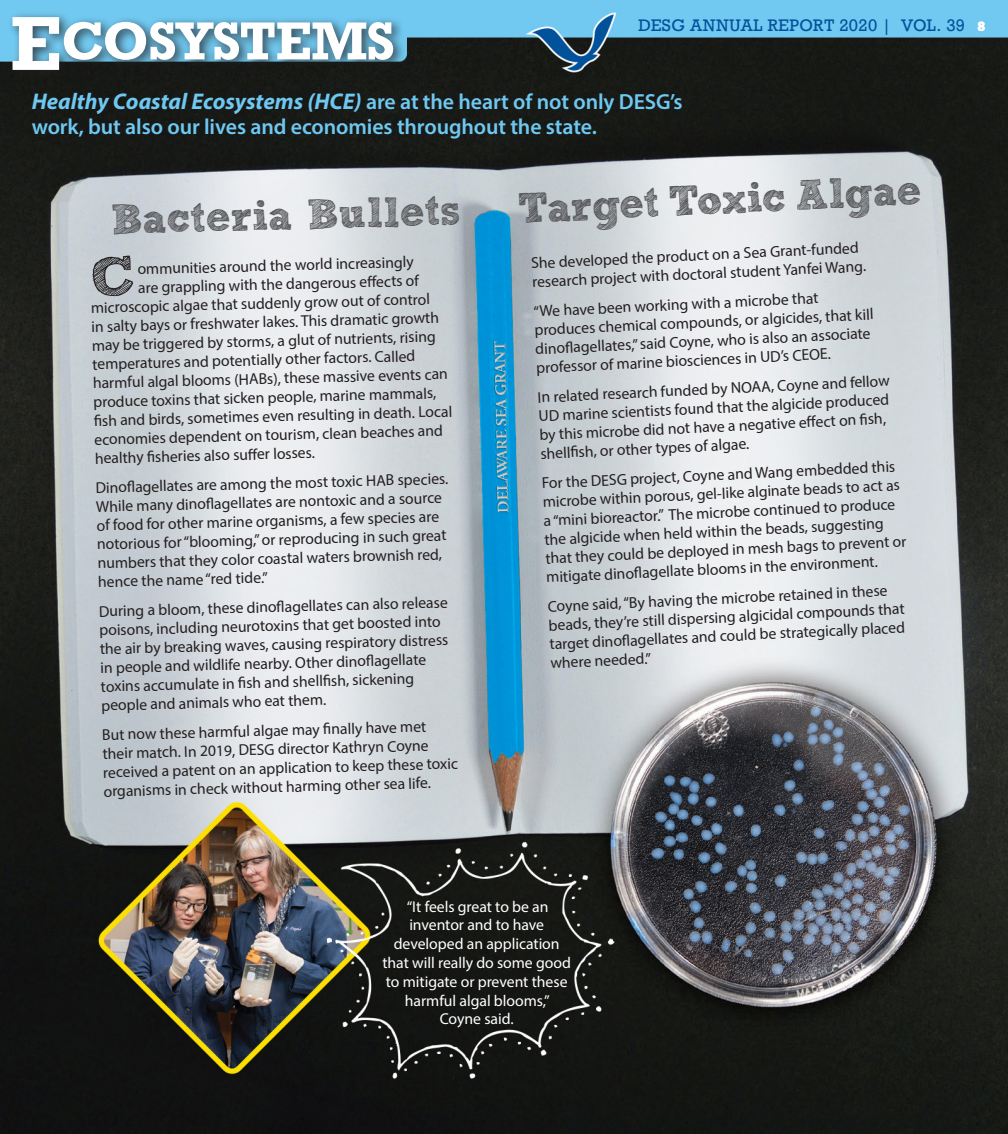
<style>
.page{position:relative;width:1008px;height:1134px;background:#fff}
.page>*{position:absolute;margin:0;border:0;box-sizing:border-box;transform-origin:0 0}
.t1{font:700 50.23px "Rockwell";letter-spacing:-.025em;color:#fff}
.t2{font:42px "Sketch Rockwell";color:#57585a}
.t3{font:italic 700 22.75px "Myriad Pro";color:#6ec8f1}
.t4{font:600 21.88px "Myriad Pro";letter-spacing:-.005em;color:#6ec8f1}
.stories{font:15.75px/18.7px "Myriad Pro";color:#231f20}
.stories-2{font:15.75px/18.7px "Myriad Pro";letter-spacing:-.005em;color:#fff;text-align:center}
.t5{font:15.75px "Rockwell";letter-spacing:.02em;color:#01529a}
.t6{font:900 14px "Myriad Pro";color:#fff}
.s1{font-size:71.75px}
.s2{font-weight:600;font-style:normal;font-size:21.88px}
</style>
<div class="page">
<img style="left:0;top:0;width:1008px;height:1134px">
<div style="left:0;top:11px;width:406px;height:73px;background:#231f20;opacity:.75"></div>
<div style="left:91px;top:256px;width:42px;height:41px;background:#c6cdd2"></div>
<h1 class="t1" style="left:10px;top:9px;width:387px"><span class="s1">E</span>COSYSTEMS</h1>
<p class="t5" style="left:638px;top:15px;width:328px">DESG ANNUAL REPORT 2020 | VOL. 39</p>
<p class="t3" style="left:32px;top:87px;width:652px">Healthy Coastal Ecosystems (HCE) <span class="s2">are at the heart of not only DESG’s</span></p>
<p class="t4" style="left:32px;top:112px;width:567px">work, but also our lives and economies throughout the state.</p>
<p class="t6" style="left:977px;top:18px;width:10px">8</p>
<p class="t2" style="left:110px;top:195px;width:352px;rotate:-1deg">Bacteria Bullets</p>
<p class="stories" style="left:137px;top:261px;width:278px;rotate:-2deg">ommunities around the world increasingly</p>
<p class="stories" style="left:138px;top:279px;width:283px;rotate:-2deg">are grappling with the dangerous eff ects of</p>
<p class="stories" style="left:91px;top:300px;width:341px;rotate:-2deg">microscopic algae that suddenly grow out of control</p>
<p class="stories" style="left:91px;top:319px;width:349px;rotate:-2deg">in salty bays or freshwater lakes. This dramatic growth</p>
<p class="stories" style="left:92px;top:337px;width:345px;rotate:-2deg">may be triggered by storms, a glut of nutrients, rising</p>
<p class="stories" style="left:92px;top:356px;width:324px;rotate:-2deg">temperatures and potentially other factors. Called</p>
<p class="stories" style="left:93px;top:375px;width:357px;rotate:-2deg">harmful algal blooms (HABs), these massive events can</p>
<p class="stories" style="left:93px;top:394px;width:344px;rotate:-2deg">produce toxins that sicken people, marine mammals,</p>
<p class="stories" style="left:94px;top:413px;width:360px;rotate:-2deg">fi sh and birds, sometimes even resulting in death. Local</p>
<p class="stories" style="left:94px;top:431px;width:350px;rotate:-2deg">economies dependent on tourism, clean beaches and</p>
<p class="stories" style="left:95px;top:450px;width:222px;rotate:-2deg">healthy fi sheries also suff er losses.</p>
<p class="stories" style="left:95px;top:480px;width:355px;rotate:-2deg">Dinofl agellates are among the most toxic HAB species.<br>While many dinofl agellates are nontoxic and a source of food for other marine organisms, a few species are notorious for “blooming,” or reproducing in such great numbers that they color coastal waters brownish red, hence the name “red tide.”</p>
<p class="stories" style="left:98px;top:603px;width:351px;rotate:-2deg">During a bloom, these dinofl agellates can also release poisons, including neurotoxins that get boosted into the air by breaking waves, causing respiratory distress in people and wildlife nearby. Other dinofl agellate toxins accumulate in fi sh and shellfi sh, sickening people and animals who eat them.</p>
<p class="stories" style="left:101px;top:727px;width:357px;rotate:-2deg">But now these harmful algae may fi nally have met their match. In 2019, DESG director Kathryn Coyne received a patent on an application to keep these toxic organisms in check without harming other sea life.</p>
<p class="t2" style="left:517px;top:187px;width:405px;rotate:-3deg">Target Toxic Algae</p>
<p class="stories" style="left:531px;top:254px;width:336px;rotate:-3deg">She developed the product on a Sea Grant-funded research project with doctoral student Yanfei Wang.</p>
<p class="stories" style="left:533px;top:302px;width:341px;rotate:-3deg">“We have been working with a microbe that produces chemical compounds, or algicides, that kill dinofl agellates,” said Coyne, who is also an associate professor of marine biosciences in UD’s CEOE.</p>
<p class="stories" style="left:537px;top:388px;width:354px;rotate:-3deg">In related research funded by NOAA, Coyne and fellow UD marine scientists found that the algicide produced by this microbe did not have a negative eff ect on fi sh, shellfi sh, or other types of algae.</p>
<p class="stories" style="left:541px;top:474px;width:363px;rotate:-3deg">For the DESG project, Coyne and Wang embedded this microbe within porous, gel-like alginate beads to act as a “mini bioreactor.” The microbe continued to produce the algicide when held within the beads, suggesting that they could be deployed in mesh bags to prevent or mitigate dinofl agellate blooms in the environment.</p>
<p class="stories" style="left:547px;top:598px;width:358px;rotate:-3deg">Coyne said, “By having the microbe retained in these beads, they’re still dispersing algicidal compounds that target dinofl agellates and could be strategically placed where needed.”</p>
<p class="stories-2" style="left:382px;top:897px;width:190px">“It feels great to be an inventor and to have developed an application that will really do some good to mitigate or prevent these harmful algal blooms,”<br>Coyne said.</p>
</div>
